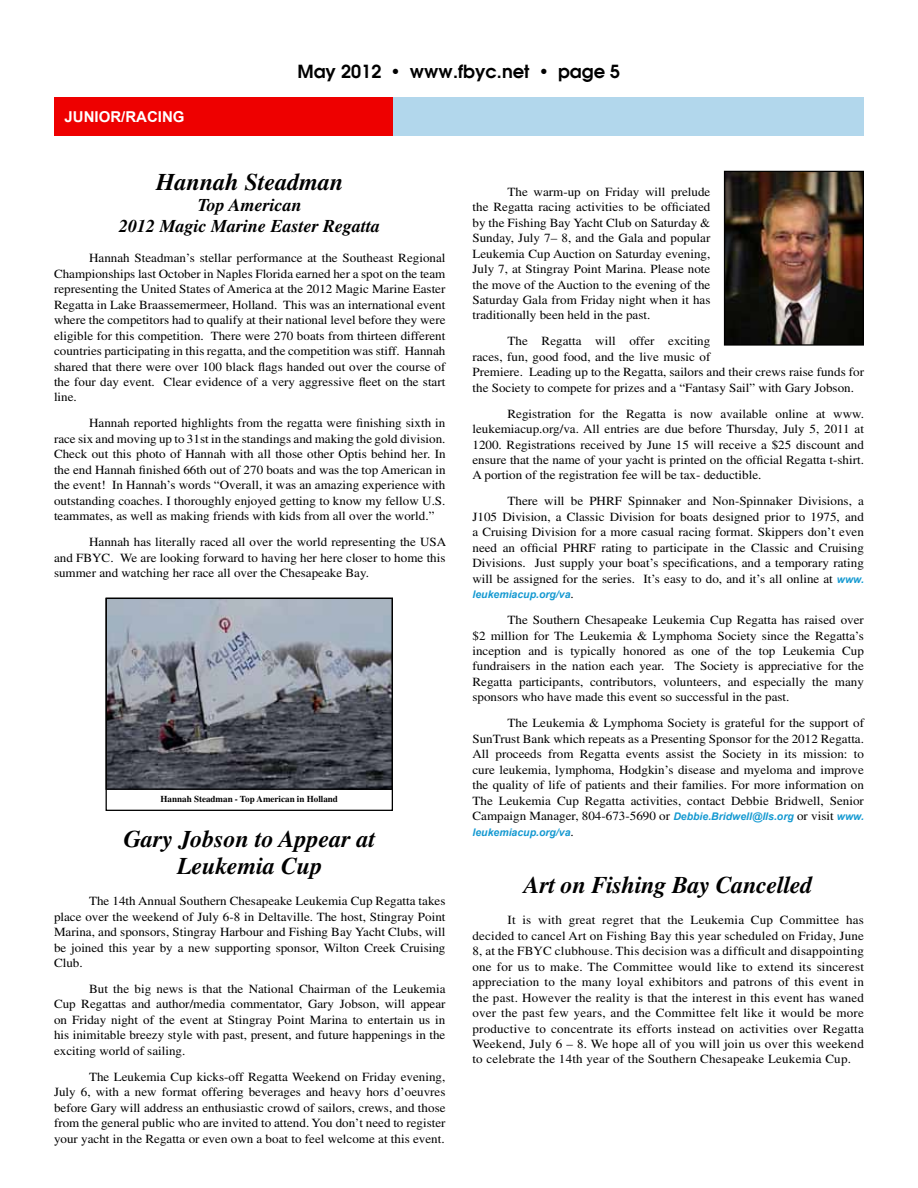
<style>
.page{position:relative;width:918px;height:1188px;background:#fff}
.page>*{position:absolute;margin:0;border:0;box-sizing:border-box;transform-origin:0 0}
.t1{font:italic 700 24px/27px "Times";color:#000;text-align:center}
.t2{font:italic 700 18px/21px "Times";color:#000;text-align:center}
.t3{font:600 18px "Avant Garde";color:#000}
.t4{font:700 15px "Arial";color:#fff}
.t5{font:12.45px/15.5px "Times";color:#000;text-align:justify;scale:1.05 1}
.t6{font:italic 700 10.5px "Arial";color:#1499d1}
.t7{font:700 9px "Times";color:#000}
.s1{font-family:"Arial";font-weight:700;font-style:italic;font-size:10.5px;color:#1499d1}
.s2{font-family:"Times";font-weight:400;font-style:normal;font-size:12.45px;color:#000}
</style>
<div class="page">
<div style="left:54px;top:98px;width:339px;height:38px;background:#e00"></div>
<div style="left:393px;top:98px;width:471px;height:38px;background:#b2d7ec"></div>
<img style="left:108px;top:600px;width:283px;height:188px">
<div style="left:106px;top:598px;width:287px;height:213px;border:1px solid #000"></div>
<img style="left:726px;top:173px;width:136px;height:171px">
<div style="left:724px;top:171px;width:140px;height:175px;border:1px solid #000"></div>
<p class="t4" style="left:64px;top:108px;width:121px">JUNIOR/RACING</p>
<h2 class="t3" style="left:298px;top:60px;width:324px">May 2012 • www.fbyc.net • page 5</h2>
<h1 class="t1" style="left:156px;top:168px;width:189px">Hannah Steadman</h1>
<h2 class="t2" style="left:119px;top:194px;width:263px">Top American<br>2012 Magic Marine Easter Regatta</h2>
<p class="t5" style="left:54px;top:250px;width:374px;text-indent:35px">Hannah Steadman’s stellar performance at the Southeast Regional Championships last October in Naples Florida earned her a spot on the team representing the United States of America at the 2012 Magic Marine Easter Regatta in Lake Braassemermeer, Holland. This was an international event where the competitors had to qualify at their national level before they were eligible for this competition. There were 270 boats from thirteen different countries participating in this regatta, and the competition was stiff. Hannah shared that there were over 100 black flags handed out over the course of the four day event. Clear evidence of a very aggressive fleet on the start line.</p>
<p class="t5" style="left:54px;top:415px;width:374px;text-indent:35px">Hannah reported highlights from the regatta were finishing sixth in race six and moving up to 31st in the standings and making the gold division.<br>Check out this photo of Hannah with all those other Optis behind her. In the end Hannah finished 66th out of 270 boats and was the top American in the event! In Hannah’s words “Overall, it was an amazing experience with outstanding coaches. I thoroughly enjoyed getting to know my fellow U.S. teammates, as well as making friends with kids from all over the world.”</p>
<p class="t5" style="left:54px;top:534px;width:375px;text-indent:35px">Hannah has literally raced all over the world representing the USA and FBYC. We are looking forward to having her here closer to home this summer and watching her race all over the Chesapeake Bay.</p>
<p class="t7" style="left:161px;top:794px;width:179px">Hannah Steadman - Top American in Holland</p>
<h1 class="t1" style="left:124px;top:825px;width:253px">Gary Jobson to Appear at<br>Leukemia Cup</h1>
<p class="t5" style="left:54px;top:893px;width:374px;text-indent:35px">The 14th Annual Southern Chesapeake Leukemia Cup Regatta takes place over the weekend of July 6-8 in Deltaville. The host, Stingray Point Marina, and sponsors, Stingray Harbour and Fishing Bay Yacht Clubs, will be joined this year by a new supporting sponsor, Wilton Creek Cruising Club.</p>
<p class="t5" style="left:54px;top:981px;width:374px;text-indent:35px">But the big news is that the National Chairman of the Leukemia Cup Regattas and author/media commentator, Gary Jobson, will appear on Friday night of the event at Stingray Point Marina to entertain us in his inimitable breezy style with past, present, and future happenings in the exciting world of sailing.</p>
<p class="t5" style="left:54px;top:1069px;width:374px;text-indent:35px">The Leukemia Cup kicks-off Regatta Weekend on Friday evening, July 6, with a new format offering beverages and heavy hors d’oeuvres before Gary will address an enthusiastic crowd of sailors, crews, and those from the general public who are invited to attend. You don’t need to register your yacht in the Regatta or even own a boat to feel welcome at this event.</p>
<p class="t5" style="left:472px;top:184px;width:228px;text-indent:35px">The warm-up on Friday will prelude the Regatta racing activities to be officiated by the Fishing Bay Yacht Club on Saturday &amp; Sunday, July 7– 8, and the Gala and popular Leukemia Cup Auction on Saturday evening, July 7, at Stingray Point Marina. Please note the move of the Auction to the evening of the Saturday Gala from Friday night when it has traditionally been held in the past.</p>
<p class="t5" style="left:472px;top:333px;width:374px;text-align:left;text-indent:35px">The Regatta will offer exciting<br>races, fun, good food, and the live music of<br>Premiere. Leading up to the Regatta, sailors and their crews raise funds for the Society to compete for prizes and a “Fantasy Sail” with Gary Jobson.</p>
<p class="t5" style="left:472px;top:406px;width:374px;text-indent:35px">Registration for the Regatta is now available online at www. leukemiacup.org/va. All entries are due before Thursday, July 5, 2011 at 1200. Registrations received by June 15 will receive a $25 discount and ensure that the name of your yacht is printed on the official Regatta t-shirt.<br>A portion of the registration fee will be tax- deductible.</p>
<p class="t5" style="left:472px;top:493px;width:374px;text-indent:35px">There will be PHRF Spinnaker and Non-Spinnaker Divisions, a J105 Division, a Classic Division for boats designed prior to 1975, and a Cruising Division for a more casual racing format. Skippers don’t even need an official PHRF rating to participate in the Classic and Cruising Divisions. Just supply your boat’s specifications, and a temporary rating will be assigned for the series. It’s easy to do, and it’s all online at <span class="s1">www.</span></p>
<p class="t6" style="left:472px;top:589px;width:103px">leukemiacup.org/va<span class="s2">.</span></p>
<p class="t5" style="left:472px;top:612px;width:374px;text-indent:35px">The Southern Chesapeake Leukemia Cup Regatta has raised over $2 million for The Leukemia &amp; Lymphoma Society since the Regatta’s inception and is typically honored as one of the top Leukemia Cup fundraisers in the nation each year. The Society is appreciative for the Regatta participants, contributors, volunteers, and especially the many sponsors who have made this event so successful in the past.</p>
<p class="t5" style="left:472px;top:715px;width:374px;text-indent:35px">The Leukemia &amp; Lymphoma Society is grateful for the support of SunTrust Bank which repeats as a Presenting Sponsor for the 2012 Regatta.<br>All proceeds from Regatta events assist the Society in its mission: to cure leukemia, lymphoma, Hodgkin’s disease and myeloma and improve the quality of life of patients and their families. For more information on The Leukemia Cup Regatta activities, contact Debbie Bridwell, Senior Campaign Manager, 804-673-5690 or <span class="s1">Debbie.Bridwell@lls.org</span> or visit <span class="s1">www.</span></p>
<p class="t6" style="left:472px;top:826px;width:103px">leukemiacup.org/va<span class="s2">.</span></p>
<h1 class="t1" style="left:524px;top:872px;width:290px">Art on Fishing Bay Cancelled</h1>
<p class="t5" style="left:472px;top:912px;width:374px;text-indent:35px">It is with great regret that the Leukemia Cup Committee has decided to cancel Art on Fishing Bay this year scheduled on Friday, June 8, at the FBYC clubhouse. This decision was a difficult and disappointing one for us to make. The Committee would like to extend its sincerest appreciation to the many loyal exhibitors and patrons of this event in the past. However the reality is that the interest in this event has waned over the past few years, and the Committee felt like it would be more productive to concentrate its efforts instead on activities over Regatta Weekend, July 6 – 8. We hope all of you will join us over this weekend to celebrate the 14th year of the Southern Chesapeake Leukemia Cup.</p>
</div>
